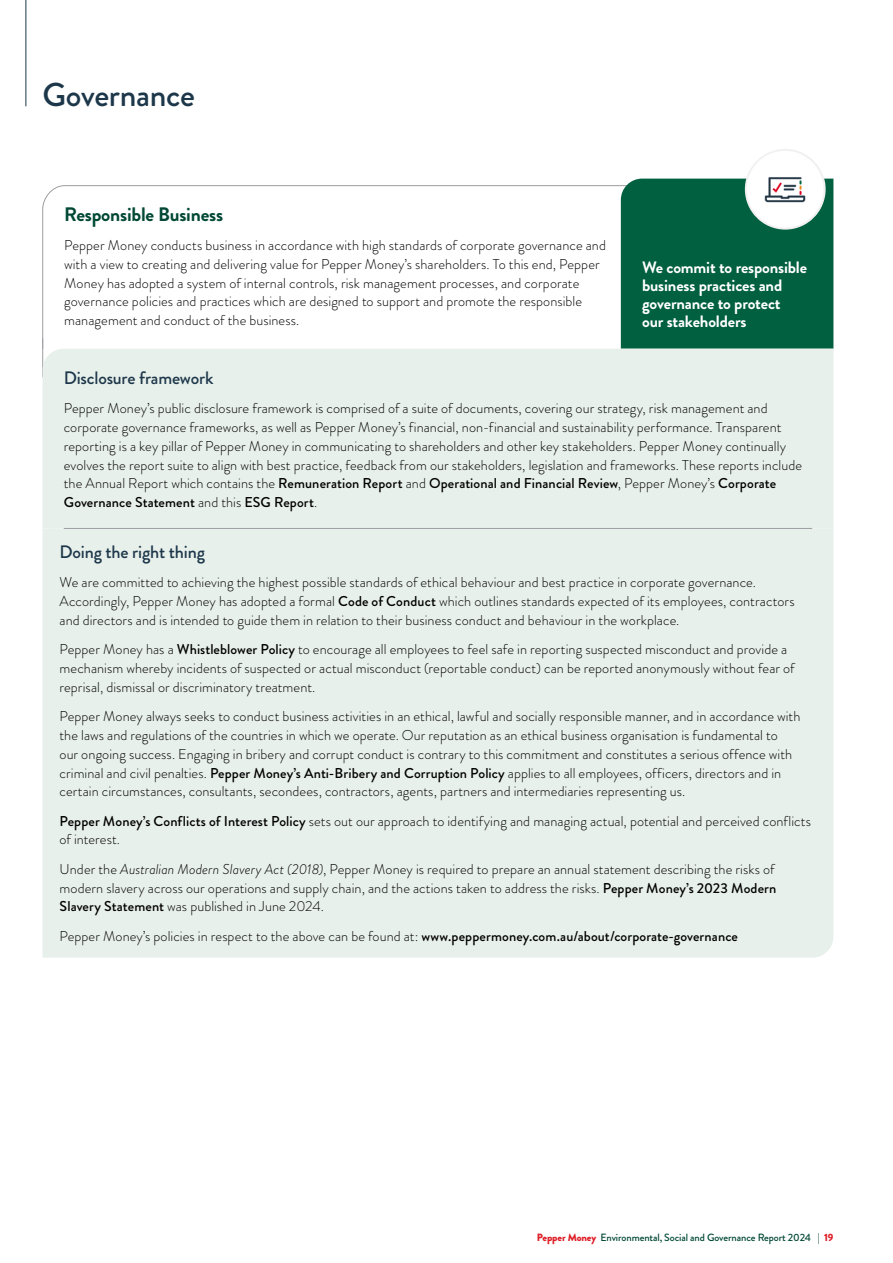
<style>
.page{position:relative;width:893px;height:1263px;background:#fff}
.page>*{position:absolute;margin:0;border:0;box-sizing:border-box;transform-origin:0 0}
.t1{font:500 33px "Brandon Grotesque";letter-spacing:-.01em;color:#1d374a}
.t2{font:700 19.5px "Brandon Grotesque";letter-spacing:-.01em;color:#004835}
.t3{font:500 18px "Brandon Grotesque";letter-spacing:-.01em;color:#1d374a}
.t4{font:700 16.5px/18px "Brandon Grotesque";letter-spacing:-.01em;color:#fff}
.t5{font:300 14.25px/18.8px "Brandon Grotesque";letter-spacing:.005em;color:#000}
.t6{font:500 10.5px "Brandon Grotesque";letter-spacing:-.01em;color:#004835}
.s1{font-weight:500}
.s2{font-style:italic}
.s3{font-weight:900;color:#de1e27}
</style>
<div class="page">
<hr style="left:26px;top:0;width:1px;height:106px;background:#1d374a">
<hr style="left:42px;top:338px;width:1px;height:39px;background:#9d9ea2">
<svg style="left:42px;top:185px;width:579px;height:164px"></svg>
<div style="left:621px;top:179px;width:212px;height:170px;background:#00603f"></div>
<img style="left:745px;top:149px;width:81px;height:81px;border-radius:40px">
<div style="left:43px;top:349px;width:790px;height:179px;background:#e8f0eb"></div>
<div style="left:43px;top:528px;width:790px;height:430px;background:#e8f0eb"></div>
<hr style="left:64px;top:528px;width:748px;height:1px;background:#9d9ea2">
<h1 class="t1" style="left:43px;top:72px;width:154px">Governance</h1>
<h2 class="t2" style="left:64px;top:200px;width:161px">Responsible Business</h2>
<p class="t5" style="left:64px;top:236px;width:543px">Pepper Money conducts business in accordance with high standards of corporate governance and with a view to creating and delivering value for Pepper Money’s shareholders. To this end, Pepper Money has adopted a system of internal controls, risk management processes, and corporate governance policies and practices which are designed to support and promote the responsible management and conduct of the business.</p>
<p class="t4" style="left:642px;top:259px;width:166px">We commit to responsible business practices and governance to protect<br>our stakeholders</p>
<p class="t3" style="left:64px;top:365px;width:151px">Disclosure framework</p>
<p class="t5" style="left:64px;top:399px;width:740px">Pepper Money’s public disclosure framework is comprised of a suite of documents, covering our strategy, risk management and corporate governance frameworks, as well as Pepper Money’s financial, non-financial and sustainability performance. Transparent reporting is a key pillar of Pepper Money in communicating to shareholders and other key stakeholders. Pepper Money continually evolves the report suite to align with best practice, feedback from our stakeholders, legislation and frameworks. These reports include the Annual Report which contains the <span class="s1">Remuneration Report</span> and <span class="s1">Operational and Financial Review</span>, Pepper Money’s <span class="s1">Corporate Governance Statement</span> and this <span class="s1">ESG Report</span>.</p>
<p class="t3" style="left:60px;top:539px;width:147px">Doing the right thing</p>
<p class="t5" style="left:60px;top:573px;width:737px">We are committed to achieving the highest possible standards of ethical behaviour and best practice in corporate governance.<br>Accordingly, Pepper Money has adopted a formal <span class="s1">Code of Conduct</span> which outlines standards expected of its employees, contractors and directors and is intended to guide them in relation to their business conduct and behaviour in the workplace.</p>
<p class="t5" style="left:60px;top:640px;width:737px">Pepper Money has a <span class="s1">Whistleblower Policy</span> to encourage all employees to feel safe in reporting suspected misconduct and provide a mechanism whereby incidents of suspected or actual misconduct (reportable conduct) can be reported anonymously without fear of reprisal, dismissal or discriminatory treatment.</p>
<p class="t5" style="left:60px;top:707px;width:742px">Pepper Money always seeks to conduct business activities in an ethical, lawful and socially responsible manner, and in accordance with the laws and regulations of the countries in which we operate. Our reputation as an ethical business organisation is fundamental to<br>our ongoing success. Engaging in bribery and corrupt conduct is contrary to this commitment and constitutes a serious offence with criminal and civil penalties. <span class="s1">Pepper Money’s Anti-Bribery and Corruption Policy</span> applies to all employees, officers, directors and in certain circumstances, consultants, secondees, contractors, agents, partners and intermediaries representing us.</p>
<p class="t5" style="left:60px;top:811px;width:753px"><span class="s1">Pepper Money’s Conflicts of Interest Policy</span> sets out our approach to identifying and managing actual, potential and perceived conflicts of interest.</p>
<p class="t5" style="left:60px;top:859px;width:718px">Under the <span class="s2">Australian Modern Slavery Act (2018)</span>, Pepper Money is required to prepare an annual statement describing the risks of modern slavery across our operations and supply chain, and the actions taken to address the risks. <span class="s1">Pepper Money’s 2023 Modern<br>Slavery Statement</span> was published in June 2024.</p>
<p class="t5" style="left:60px;top:926px;width:680px">Pepper Money’s policies in respect to the above can be found at: <span class="s1">www.peppermoney.com.au/about/corporate-governance</span></p>
<p class="t6" style="left:537px;top:1230px;width:298px"><span class="s3">Pepper Money</span> Environmental, Social and Governance Report 2024 | <span class="s3">19</span></p>
</div>
